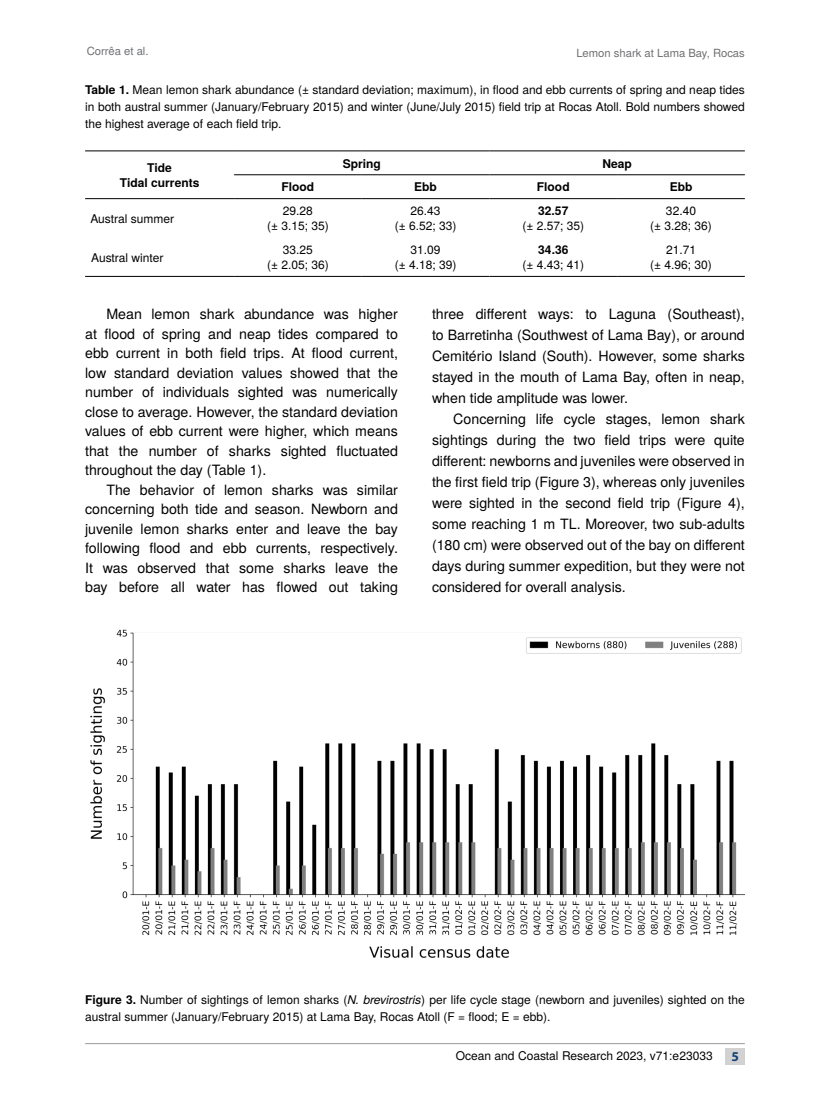
<style>
.page{position:relative;width:830px;height:1106px;background:#fff}
.page>*{position:absolute;margin:0;border:0;box-sizing:border-box;transform-origin:0 0}
.t1{font:14.25px/19.5px "Te X Gyre Heros";color:#000;text-align:justify}
.t2{font:700 13.5px "Myriad Pro";color:#134272}
.t3{font:12px/15px "Te X Gyre Heros";color:#000;text-align:center}
.t4{font:700 12px/15px "Te X Gyre Heros";color:#000;text-align:center}
.t5{font:11.25px "Te X Gyre Heros";color:#6d6e71}
.s1{font-weight:700}
.s2{font-style:italic}
</style>
<div class="page">
<hr style="left:85px;top:1043px;width:659px;height:1px;background:#9a9a9b">
<div style="left:725px;top:1048px;width:19px;height:16px;background:#d2d2d2"></div>
<hr style="left:234px;top:174px;width:127px;height:1px;background:#000">
<hr style="left:361px;top:174px;width:128px;height:1px;background:#000">
<hr style="left:489px;top:174px;width:128px;height:1px;background:#000">
<hr style="left:617px;top:174px;width:127px;height:1px;background:#000">
<hr style="left:85px;top:150px;width:149px;height:1px;background:#000">
<hr style="left:234px;top:150px;width:127px;height:1px;background:#000">
<hr style="left:361px;top:150px;width:128px;height:1px;background:#000">
<hr style="left:489px;top:150px;width:128px;height:1px;background:#000">
<hr style="left:617px;top:150px;width:127px;height:1px;background:#000">
<hr style="left:85px;top:198px;width:149px;height:1px;background:#000">
<hr style="left:234px;top:198px;width:127px;height:1px;background:#000">
<hr style="left:361px;top:198px;width:128px;height:1px;background:#000">
<hr style="left:489px;top:198px;width:128px;height:1px;background:#000">
<hr style="left:617px;top:198px;width:127px;height:1px;background:#000">
<hr style="left:85px;top:276px;width:149px;height:1px;background:#000">
<hr style="left:234px;top:276px;width:127px;height:1px;background:#000">
<hr style="left:361px;top:276px;width:128px;height:1px;background:#000">
<hr style="left:489px;top:276px;width:128px;height:1px;background:#000">
<hr style="left:617px;top:276px;width:127px;height:1px;background:#000">
<img style="left:90px;top:629px;width:653px;height:329px">
<p class="t5" style="left:87px;top:42px;width:63px">Corrêa et al.</p>
<p class="t3" style="left:85px;top:81px;width:661px;line-height:16.5px;text-align:justify"><span class="s1">Table 1.</span> Mean lemon shark abundance (± standard deviation; maximum), in flood and ebb currents of spring and neap tides in both austral summer (January/February 2015) and winter (June/July 2015) field trip at Rocas Atoll. Bold numbers showed the highest average of each field trip.</p>
<p class="t4" style="left:120px;top:159px;width:81px">Tide<br>Tidal currents</p>
<p class="t4" style="left:342px;top:155px;width:40px">Spring</p>
<p class="t4" style="left:602px;top:155px;width:31px">Neap</p>
<p class="t5" style="left:576px;top:44px;width:170px">Lemon shark at Lama Bay, Rocas</p>
<p class="t4" style="left:281px;top:179px;width:34px">Flood</p>
<p class="t4" style="left:414px;top:179px;width:24px">Ebb</p>
<p class="t4" style="left:536px;top:179px;width:34px">Flood</p>
<p class="t4" style="left:669px;top:179px;width:24px">Ebb</p>
<p class="t3" style="left:90px;top:210px;width:85px">Austral summer</p>
<p class="t3" style="left:267px;top:203px;width:63px">29.28<br>(± 3.15; 35)</p>
<p class="t3" style="left:394px;top:203px;width:63px">26.43<br>(± 6.52; 33)</p>
<p class="t4" style="left:538px;top:203px;width:32px">32.57</p>
<p class="t3" style="left:522px;top:218px;width:63px">(± 2.57; 35)</p>
<p class="t3" style="left:91px;top:249px;width:74px">Austral winter</p>
<p class="t3" style="left:267px;top:241px;width:63px">33.25<br>(± 2.05; 36)</p>
<p class="t3" style="left:394px;top:241px;width:63px">31.09<br>(± 4.18; 39)</p>
<p class="t4" style="left:538px;top:242px;width:32px">34.36</p>
<p class="t3" style="left:522px;top:256px;width:63px">(± 4.43; 41)</p>
<p class="t3" style="left:649px;top:203px;width:63px">32.40<br>(± 3.28; 36)</p>
<p class="t3" style="left:649px;top:241px;width:63px">21.71<br>(± 4.96; 30)</p>
<p class="t1" style="left:85px;top:303px;width:314px;text-indent:21px">Mean lemon shark abundance was higher at flood of spring and neap tides compared to ebb current in both field trips. At flood current, low standard deviation values showed that the number of individuals sighted was numerically close to average. However, the standard deviation values of ebb current were higher, which means that the number of sharks sighted fluctuated throughout the day (Table 1).</p>
<p class="t1" style="left:85px;top:479px;width:314px;text-indent:21px">The behavior of lemon sharks was similar concerning both tide and season. Newborn and juvenile lemon sharks enter and leave the bay following flood and ebb currents, respectively.<br>It was observed that some sharks leave the bay before all water has flowed out taking</p>
<p class="t1" style="left:432px;top:302px;width:314px;line-height:21px">three different ways: to Laguna (Southeast), to Barretinha (Southwest of Lama Bay), or around Cemitério Island (South). However, some sharks stayed in the mouth of Lama Bay, often in neap, when tide amplitude was lower.</p>
<p class="t1" style="left:432px;top:407px;width:314px;line-height:21px;text-indent:21px">Concerning life cycle stages, lemon shark sightings during the two field trips were quite different: newborns and juveniles were observed in the first field trip (Figure 3), whereas only juveniles were sighted in the second field trip (Figure 4), some reaching 1 m TL. Moreover, two sub-adults (180 cm) were observed out of the bay on different days during summer expedition, but they were not considered for overall analysis.</p>
<p class="t3" style="left:85px;top:991px;width:661px;line-height:16.5px;text-align:left"><span class="s1">Figure 3.</span> Number of sightings of lemon sharks (<span class="s2">N. brevirostris</span>) per life cycle stage (newborn and juveniles) sighted on the austral summer (January/February 2015) at Lama Bay, Rocas Atoll (F = flood; E = ebb).</p>
<p class="t3" style="left:455px;top:1047px;width:258px">Ocean and Coastal Research 2023, v71:e23033</p>
<p class="t2" style="left:731px;top:1047px;width:9px">5</p>
</div>
